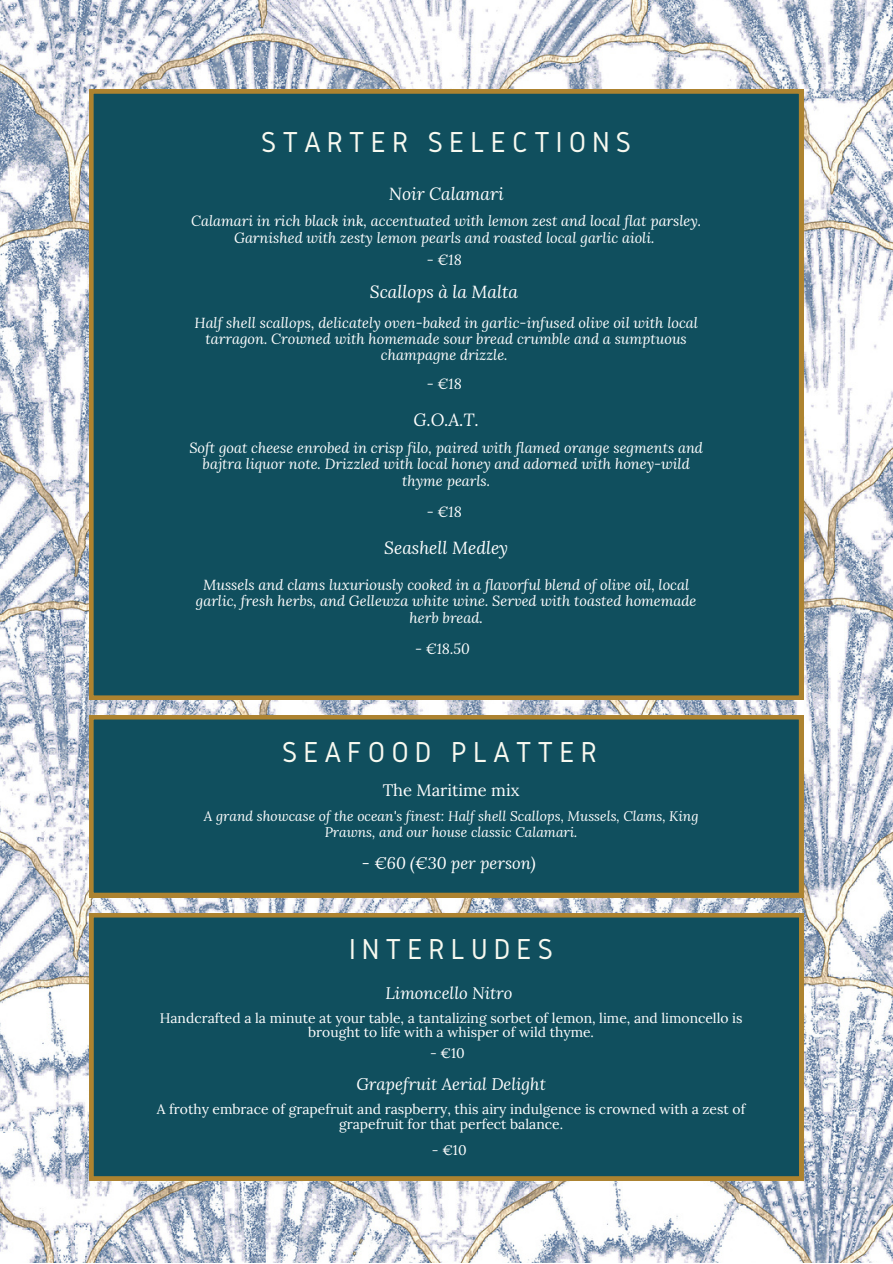
<style>
.page{position:relative;width:893px;height:1264px;background:#fff}
.page>*{position:absolute;margin:0;border:0;box-sizing:border-box;transform-origin:0 0}
.t1{font:30px "Gidole";letter-spacing:.2em;color:#f8f9f0}
.t2{font:italic 17.4px "Lora";color:#fff}
.t3{font:italic 16.65px "Lora";color:#fff}
.t4{font:italic 16.5px "Lora";color:#fff}
.t5{font:16.5px "Lora";color:#fff}
.t6{font:italic 14.55px/16.4px "Lora";color:#fff;text-align:center}
.t7{font:13.8px/14.5px "Lora";color:#fff;text-align:center}
.t8{font:italic 13.8px/15.5px "Lora";color:#fff;text-align:center}
</style>
<div class="page">
<img style="left:0;top:0;width:892px;height:1262px">
<div style="left:89px;top:89px;width:714px;height:611px;background:#104f5e"></div>
<div style="left:89px;top:715px;width:714px;height:182px;background:#104f5e"></div>
<div style="left:89px;top:913px;width:714px;height:267px;background:#104f5e"></div>
<p class="t1" style="left:261px;top:126px;width:371px">STARTER SELECTIONS</p>
<p class="t2" style="left:389px;top:182px;width:116px">Noir Calamari</p>
<p class="t6" style="left:191px;top:212px;width:511px">Calamari in rich black ink, accentuated with lemon zest and local flat parsley.<br>Garnished with zesty lemon pearls and roasted local garlic aioli.</p>
<p class="t6" style="left:426px;top:252px;width:37px">- €18</p>
<p class="t2" style="left:370px;top:280px;width:150px">Scallops à la Malta</p>
<p class="t6" style="left:194px;top:314px;width:505px">Half shell scallops, delicately oven-baked in garlic-infused olive oil with local tarragon. Crowned with homemade sour bread crumble and a sumptuous champagne drizzle.</p>
<p class="t6" style="left:426px;top:375px;width:37px">- €18</p>
<p class="t2" style="left:413px;top:407px;width:67px">G.O.A.T.</p>
<p class="t6" style="left:189px;top:439px;width:515px">Soft goat cheese enrobed in crisp filo, paired with flamed orange segments and bajtra liquor note. Drizzled with local honey and adorned with honey-wild thyme pearls.</p>
<p class="t6" style="left:426px;top:503px;width:37px">- €18</p>
<p class="t2" style="left:384px;top:536px;width:126px">Seashell Medley</p>
<p class="t6" style="left:196px;top:576px;width:502px">Mussels and clams luxuriously cooked in a flavorful blend of olive oil, local garlic, fresh herbs, and Gellewza white wine. Served with toasted homemade herb bread.</p>
<p class="t6" style="left:415px;top:640px;width:56px">- €18.50</p>
<p class="t1" style="left:282px;top:735px;width:316px">SEAFOOD PLATTER</p>
<p class="t5" style="left:382px;top:779px;width:138px">The Maritime mix</p>
<p class="t8" style="left:204px;top:808px;width:496px">A grand showcase of the ocean's finest: Half shell Scallops, Mussels, Clams, King<br>Prawns, and our house classic Calamari.</p>
<p class="t4" style="left:362px;top:851px;width:175px">- €60 (€30 per person)</p>
<p class="t1" style="left:349px;top:932px;width:206px">INTERLUDES</p>
<p class="t3" style="left:385px;top:981px;width:129px">Limoncello Nitro</p>
<p class="t7" style="left:160px;top:1010px;width:584px">Handcrafted a la minute at your table, a tantalizing sorbet of lemon, lime, and limoncello is brought to life with a whisper of wild thyme.</p>
<p class="t7" style="left:430px;top:1045px;width:36px">- €10</p>
<p class="t3" style="left:356px;top:1072px;width:191px">Grapefruit Aerial Delight</p>
<p class="t7" style="left:157px;top:1101px;width:590px">A frothy embrace of grapefruit and raspberry, this airy indulgence is crowned with a zest of grapefruit for that perfect balance.</p>
<p class="t7" style="left:432px;top:1142px;width:36px">- €10</p>
</div>
